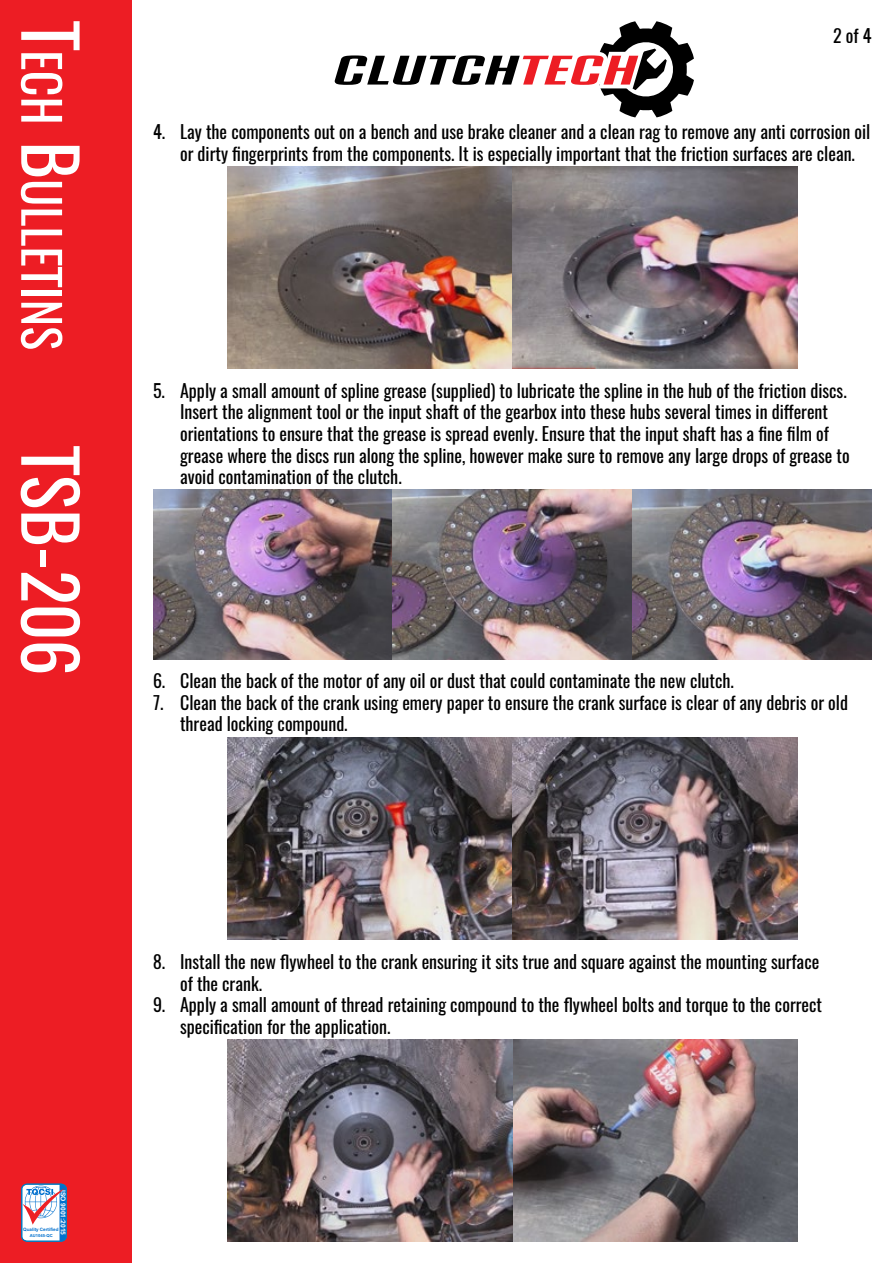
<style>
.page{position:relative;width:893px;height:1263px;background:#fff}
.page>*{position:absolute;margin:0;border:0;box-sizing:border-box;transform-origin:0 0}
.t1{font:72px "Oswald";color:#fff}
.t2{font:50.4px "Oswald";color:#fff}
.t3{font:18px/21.6px "Oswald";color:#000}
.t4{font:700 6.75px "Arial";color:#fff}
.t5{font:700 4.5px "Arial";color:#0070ce}
.t6{font:700 4.2px "Arial";color:#0070ce}
.s1{font-size:72px}
</style>
<div class="page">
<div style="left:0;top:0;width:132px;height:1263px;background:#ed1d24"></div>
<svg style="left:21px;top:1183px;width:46px;height:59px;background:#b0bfd9"></svg>
<svg style="left:334px;top:21px;width:360px;height:96px"></svg>
<img style="left:153px;top:490px;width:719px;height:170px">
<img style="left:228px;top:737px;width:569px;height:202px">
<img style="left:228px;top:1039px;width:569px;height:203px">
<img style="left:228px;top:166px;width:569px;height:202px">
<h2 class="t2" style="left:87px;top:21px;width:330px;rotate:90deg"><span class="s1">T</span>ech <span class="s1">B</span>ulletins</h2>
<h1 class="t1" style="left:115px;top:446px;width:230px;rotate:90deg">TSB-206</h1>
<p class="t3" style="left:833px;top:23px;width:40px">2 of 4</p>
<p class="t3" style="left:180px;top:119px;width:692px;text-indent:-27px">4. Lay the components out on a bench and use brake cleaner and a clean rag to remove any anti corrosion oil or dirty fingerprints from the components. It is especially important that the friction surfaces are clean.</p>
<p class="t3" style="left:180px;top:378px;width:671px;text-indent:-27px">5. Apply a small amount of spline grease (supplied) to lubricate the spline in the hub of the friction discs.<br>Insert the alignment tool or the input shaft of the gearbox into these hubs several times in different orientations to ensure that the grease is spread evenly. Ensure that the input shaft has a fine film of grease where the discs run along the spline, however make sure to remove any large drops of grease to avoid contamination of the clutch.</p>
<p class="t3" style="left:153px;top:668px;width:582px">6. Clean the back of the motor of any oil or dust that could contaminate the new clutch.</p>
<p class="t3" style="left:180px;top:690px;width:669px;text-indent:-27px">7. Clean the back of the crank using emery paper to ensure the crank surface is clear of any debris or old thread locking compound.</p>
<p class="t4" style="left:68px;top:1190px;width:47px;rotate:90deg">ISO 9001:2015</p>
<p class="t5" style="left:23px;top:1227px;width:37px">Quality Certified</p>
<p class="t6" style="left:30px;top:1233px;width:24px">AU1045-QC</p>
<p class="t3" style="left:180px;top:949px;width:641px;text-indent:-27px">8. Install the new flywheel to the crank ensuring it sits true and square against the mounting surface of the crank.</p>
<p class="t3" style="left:180px;top:992px;width:643px;text-indent:-27px">9. Apply a small amount of thread retaining compound to the flywheel bolts and torque to the correct specification for the application.</p>
</div>
